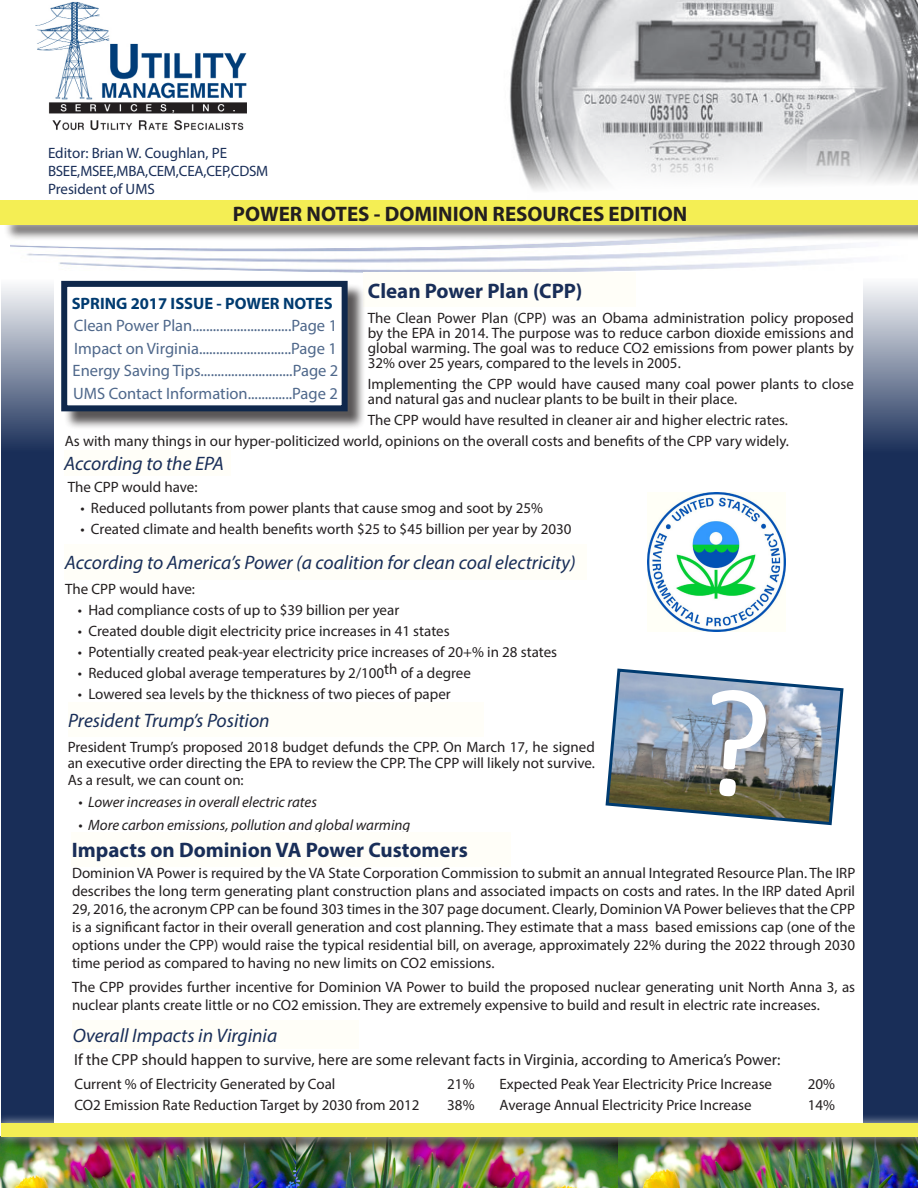
<style>
.page{position:relative;width:918px;height:1188px;background:#fff}
.page>*{position:absolute;margin:0;border:0;box-sizing:border-box;transform-origin:0 0}
.t1{font:700 21px "Myriad Pro";color:#192e58}
.t2{font:700 21px "Myriad Pro";color:#231f20}
.t3{font:italic 19.5px "Myriad Pro";color:#192e58}
.t4{font:16.5px "Myriad Pro";color:#4f688b}
.t5{font:700 16.5px "Myriad Pro";color:#003b70}
.t6{font:16.05px "Myriad Pro";color:#231f20}
.t7{font:15px/18px "Myriad Pro";color:#231f20;text-align:justify}
.t8{font:italic 15px "Myriad Pro";color:#231f20}
.t9{font:15px "Myriad Pro";letter-spacing:-.005em;color:#192e58}
</style>
<div class="page">
<img style="left:618px;top:1153px;width:300px;height:35px">
<svg style="left:2px;top:286px;width:52px;height:541px;background:#3a4c70"></svg>
<svg style="left:863px;top:311px;width:54px;height:516px;background:#32456a"></svg>
<img style="left:509px;top:0;width:409px;height:311px">
<div style="left:707px;top:827px;width:210px;height:309px;background:#192e58"></div>
<div style="left:2px;top:827px;width:210px;height:309px;background:#192e58"></div>
<div style="left:55px;top:272px;width:808px;height:857px;background:#fff"></div>
<img style="left:35px;top:2px;width:212px;height:128px">
<img style="left:10px;top:242px;width:898px;height:30px">
<div style="left:3px;top:201px;width:915px;height:41px;background:#231f20;opacity:.75"></div>
<div style="left:0;top:191px;width:918px;height:44px;background:#fff;opacity:.75"></div>
<div style="left:0;top:201px;width:918px;height:24px;background:#f4ee54"></div>
<img style="left:0;top:1146px;width:618px;height:42px">
<div style="left:8px;top:1123px;width:910px;height:30px;background:#231f20;opacity:.75"></div>
<div style="left:0;top:1114px;width:918px;height:32px;background:#fff;opacity:.75"></div>
<div style="left:2px;top:1123px;width:916px;height:13px;background:#f4ee54"></div>
<div style="left:363px;top:272px;width:273px;height:35px;background:#fffef8"></div>
<div style="left:64px;top:283px;width:302px;height:147px;background:#231f20;opacity:.75"></div>
<div style="left:61px;top:281px;width:287px;height:130px;background:#fff;border:6px solid #0f284c"></div>
<div style="left:64px;top:450px;width:167px;height:26px;background:#fffef8"></div>
<div style="left:65px;top:544px;width:522px;height:36px;background:#fffef8"></div>
<div style="left:68px;top:702px;width:415px;height:35px;background:#fffef8"></div>
<div style="left:72px;top:832px;width:439px;height:35px;background:#fffef8"></div>
<div style="left:73px;top:1020px;width:286px;height:29px;background:#fffef8"></div>
<img style="left:647px;top:493px;width:139px;height:138px">
<svg style="left:605px;top:668px;width:239px;height:158px"></svg>
<p class="t9" style="left:48px;top:144px;width:181px">Editor: Brian W. Coughlan, PE</p>
<p class="t9" style="left:48px;top:162px;width:222px">BSEE, MSEE, MBA, CEM, CEA, CEP, CDSM</p>
<p class="t9" style="left:48px;top:180px;width:108px">President of UMS</p>
<p class="t2" style="left:233px;top:200px;width:456px">POWER NOTES - DOMINION RESOURCES EDITION</p>
<p class="t1" style="left:368px;top:277px;width:216px">Clean Power Plan (CPP)</p>
<p class="t5" style="left:72px;top:292px;width:262px">SPRING 2017 ISSUE - POWER NOTES</p>
<p class="t4" style="left:74px;top:316px;width:265px">Clean Power Plan.............................Page 1</p>
<p class="t4" style="left:74px;top:338px;width:264px">Impact on Virginia...........................Page 1</p>
<p class="t4" style="left:73px;top:361px;width:267px">Energy Saving Tips...........................Page 2</p>
<p class="t4" style="left:73px;top:383px;width:266px">UMS Contact Information.............Page 2</p>
<p class="t7" style="left:368px;top:310px;width:488px;line-height:15px">The Clean Power Plan (CPP) was an Obama administration policy proposed by the EPA in 2014. The purpose was to reduce carbon dioxide emissions and global warming. The goal was to reduce CO2 emissions from power plants by 32% over 25 years, compared to the levels in 2005.</p>
<p class="t7" style="left:368px;top:376px;width:488px;line-height:15px">Implementing the CPP would have caused many coal power plants to close and natural gas and nuclear plants to be built in their place.</p>
<p class="t7" style="left:368px;top:411px;width:422px">The CPP would have resulted in cleaner air and higher electric rates.</p>
<p class="t7" style="left:65px;top:432px;width:726px">As with many things in our hyper-politicized world, opinions on the overall costs and benefits of the CPP vary widely.</p>
<p class="t3" style="left:64px;top:452px;width:161px">According to the EPA</p>
<p class="t7" style="left:68px;top:477px;width:131px">The CPP would have:</p>
<p class="t7" style="left:80px;top:498px;width:464px">• Reduced pollutants from power plants that cause smog and soot by 25%</p>
<p class="t7" style="left:80px;top:519px;width:493px">• Created climate and health benefits worth $25 to $45 billion per year by 2030</p>
<p class="t3" style="left:65px;top:551px;width:512px">According to America’s Power (a coalition for clean coal electricity)</p>
<p class="t7" style="left:65px;top:580px;width:131px">The CPP would have:</p>
<p class="t7" style="left:78px;top:601px;width:323px">• Had compliance costs of up to $39 billion per year</p>
<p class="t7" style="left:78px;top:622px;width:373px">• Created double digit electricity price increases in 41 states</p>
<p class="t7" style="left:78px;top:643px;width:481px">• Potentially created peak-year electricity price increases of 20+% in 28 states</p>
<p class="t7" style="left:78px;top:664px;width:395px">• Reduced global average temperatures by 2/100th of a degree</p>
<p class="t7" style="left:78px;top:685px;width:374px">• Lowered sea levels by the thickness of two pieces of paper</p>
<p class="t3" style="left:68px;top:708px;width:203px">President Trump’s Position</p>
<p class="t7" style="left:68px;top:738px;width:529px;line-height:16.5px">President Trump’s proposed 2018 budget defunds the CPP. On March 17, he signed an executive order directing the EPA to review the CPP. The CPP will likely not survive.<br>As a result, we can count on:</p>
<p class="t8" style="left:79px;top:793px;width:240px">• Lower increases in overall electric rates</p>
<p class="t8" style="left:79px;top:815px;width:333px">• More carbon emissions, pollution and global warming</p>
<p class="t7" style="left:72px;top:864px;width:785px">Dominion VA Power is required by the VA State Corporation Commission to submit an annual Integrated Resource Plan. The IRP describes the long term generating plant construction plans and associated impacts on costs and rates. In the IRP dated April 29, 2016, the acronym CPP can be found 303 times in the 307 page document. Clearly, Dominion VA Power believes that the CPP is a significant factor in their overall generation and cost planning. They estimate that a mass based emissions cap (one of the options under the CPP) would raise the typical residential bill, on average, approximately 22% during the 2022 through 2030 time period as compared to having no new limits on CO2 emissions.</p>
<p class="t7" style="left:72px;top:978px;width:785px">The CPP provides further incentive for Dominion VA Power to build the proposed nuclear generating unit North Anna 3, as nuclear plants create little or no CO2 emission. They are extremely expensive to build and result in electric rate increases.</p>
<p class="t1" style="left:72px;top:837px;width:397px">Impacts on Dominion VA Power Customers</p>
<p class="t3" style="left:73px;top:1023px;width:206px">Overall Impacts in Virginia</p>
<p class="t6" style="left:74px;top:1050px;width:708px">If the CPP should happen to survive, here are some relevant facts in Virginia, according to America’s Power:</p>
<p class="t7" style="left:75px;top:1074px;width:263px">Current % of Electricity Generated by Coal</p>
<p class="t7" style="left:75px;top:1096px;width:347px">CO2 Emission Rate Reduction Target by 2030 from 2012</p>
<p class="t7" style="left:447px;top:1074px;width:29px">21%</p>
<p class="t7" style="left:447px;top:1096px;width:29px">38%</p>
<p class="t7" style="left:500px;top:1074px;width:274px">Expected Peak Year Electricity Price Increase</p>
<p class="t7" style="left:500px;top:1096px;width:254px">Average Annual Electricity Price Increase</p>
<p class="t7" style="left:808px;top:1074px;width:29px">20%</p>
<p class="t7" style="left:808px;top:1096px;width:29px">14%</p>
</div>
